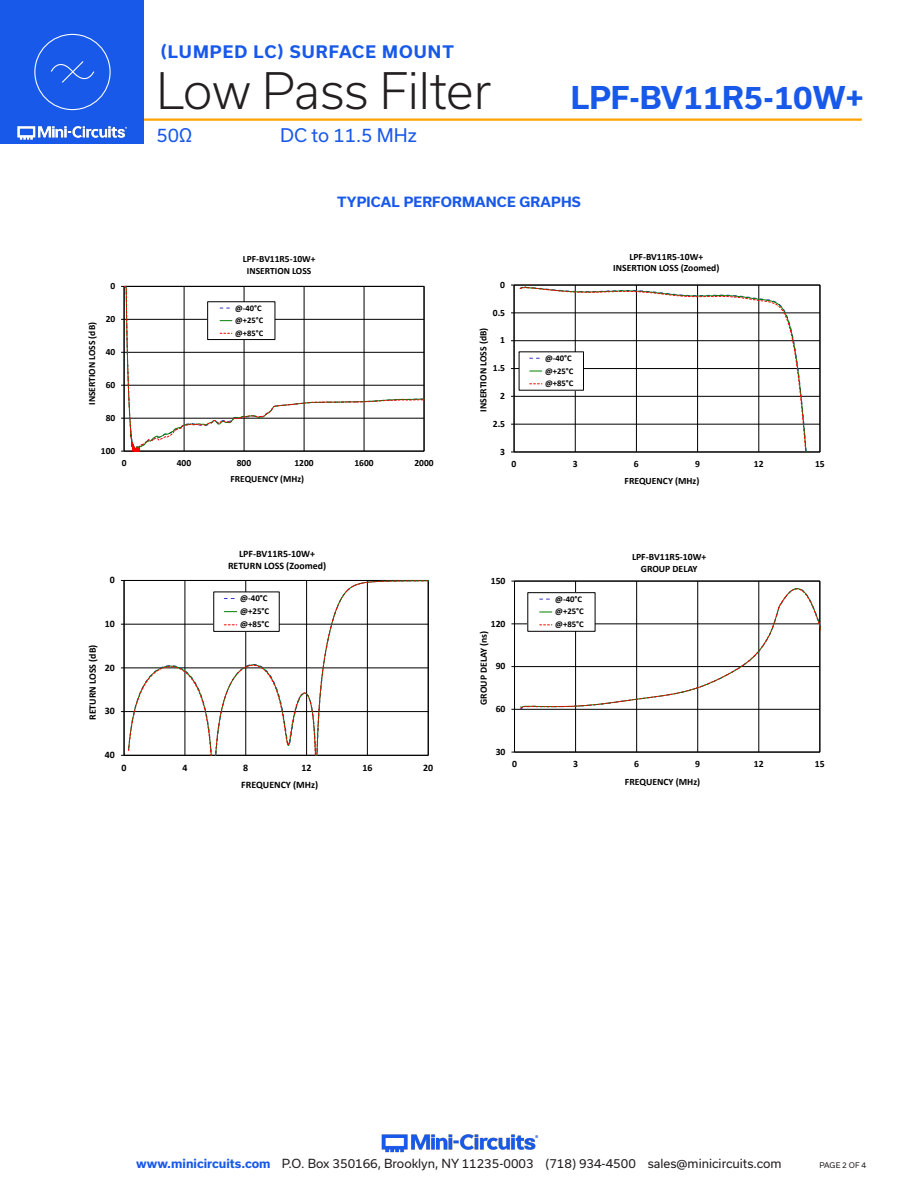
<style>
.page{position:relative;width:918px;height:1188px;background:#fff}
.page>*{position:absolute;margin:0;border:0;box-sizing:border-box;transform-origin:0 0}
.t1{font:300 48px "Usual";color:#231f20}
.t2{font:700 30px "Usual";color:#1859ea}
.t3{font:18px "Usual";color:#1859ea}
.t4{font:700 16.5px "Usual";letter-spacing:.065em;color:#1859ea}
.Blue_Headers{font:700 13.5px "Usual";letter-spacing:.015em;color:#1859ea}
.t5{font:12px "Usual";color:#231f20}
.t6{font:700 9.9px/12px "Calibri";color:#000;text-align:center}
.t7{font:700 9.75px/11.9px "Calibri";color:#000;text-align:center}
.t8{font:700 9.6px/11.7px "Calibri";color:#000;text-align:center}
.t9{font:700 9.45px/11.6px "Calibri";color:#000;text-align:center}
.t10{font:700 8.85px/13.2px "Calibri";color:#000}
.t11{font:700 8.7px/12.8px "Calibri";color:#000}
.t12{font:700 8.55px/12.6px "Calibri";color:#000}
.t13{font:7.5px "Usual";color:#231f20}
.s1{font-weight:700;color:#1859ea}
</style>
<div class="page">
<img style="left:381px;top:1134px;width:158px;height:19px">
<hr style="left:129px;top:118px;width:733px;height:3px;background:#ffa300">
<div style="left:0;top:0;width:144px;height:144px;background:#1859ea"></div>
<img style="left:17px;top:120px;width:128px;height:20px">
<hr style="left:124px;top:451px;width:300px;height:1px;background:#000">
<hr style="left:424px;top:286px;width:1px;height:165px;background:#000">
<svg style="left:124px;top:286px;width:300px;height:165px"></svg>
<div style="left:208px;top:302px;width:67px;height:38px;background:#fff"></div>
<div style="left:207px;top:302px;width:68px;height:38px;border:1px solid #000"></div>
<svg style="left:220px;top:320px;width:12px;height:1px"></svg>
<hr style="left:514px;top:313px;width:306px;height:1px;background:#000">
<hr style="left:514px;top:340px;width:306px;height:1px;background:#000">
<hr style="left:514px;top:368px;width:306px;height:1px;background:#000">
<hr style="left:514px;top:396px;width:306px;height:1px;background:#000">
<hr style="left:514px;top:424px;width:306px;height:1px;background:#000">
<hr style="left:514px;top:452px;width:306px;height:1px;background:#000">
<hr style="left:820px;top:285px;width:1px;height:167px;background:#000">
<hr style="left:514px;top:285px;width:1px;height:167px;background:#000">
<hr style="left:514px;top:285px;width:306px;height:1px;background:#000">
<svg style="left:519px;top:286px;width:301px;height:166px"></svg>
<div style="left:519px;top:352px;width:65px;height:38px;background:#fff"></div>
<svg style="left:530px;top:371px;width:12px;height:1px"></svg>
<hr style="left:124px;top:624px;width:304px;height:1px;background:#000">
<hr style="left:124px;top:668px;width:304px;height:1px;background:#000">
<hr style="left:124px;top:711px;width:304px;height:1px;background:#000">
<hr style="left:124px;top:580px;width:1px;height:175px;background:#000">
<hr style="left:124px;top:580px;width:304px;height:1px;background:#000">
<svg style="left:128px;top:580px;width:301px;height:176px"></svg>
<div style="left:214px;top:592px;width:65px;height:39px;background:#fff"></div>
<div style="left:214px;top:592px;width:65px;height:40px;border:1px solid #000"></div>
<svg style="left:224px;top:611px;width:13px;height:1px"></svg>
<svg style="left:224px;top:624px;width:13px;height:1px"></svg>
<hr style="left:515px;top:709px;width:305px;height:1px;background:#000">
<hr style="left:515px;top:666px;width:305px;height:1px;background:#000">
<hr style="left:515px;top:623px;width:305px;height:1px;background:#000">
<hr style="left:514px;top:581px;width:1px;height:171px;background:#000">
<hr style="left:515px;top:752px;width:305px;height:1px;background:#000">
<svg style="left:519px;top:581px;width:301px;height:171px"></svg>
<div style="left:528px;top:593px;width:67px;height:38px;background:#fff"></div>
<div style="left:528px;top:592px;width:67px;height:39px;border:1px solid #000"></div>
<svg style="left:540px;top:612px;width:12px;height:1px"></svg>
<div style="left:34px;top:34px;width:77px;height:76px;border:1px solid #fff;border-radius:50%"></div>
<svg style="left:50px;top:61px;width:45px;height:22px"></svg>
<h3 class="t4" style="left:161px;top:42px;width:294px">(LUMPED LC) SURFACE MOUNT</h3>
<h1 class="t1" style="left:156px;top:63px;width:336px">Low Pass Filter</h1>
<h3 class="t3" style="left:156px;top:125px;width:37px">50Ω</h3>
<h3 class="t3" style="left:280px;top:125px;width:138px">DC to 11.5 MHz</h3>
<h2 class="t2" style="left:571px;top:80px;width:295px">LPF-BV11R5-10W+</h2>
<p class="t9" style="left:111px;top:280px;width:6px">0</p>
<p class="t9" style="left:106px;top:313px;width:11px">20</p>
<p class="t9" style="left:106px;top:346px;width:11px">40</p>
<p class="t9" style="left:106px;top:379px;width:11px">60</p>
<p class="t9" style="left:106px;top:412px;width:11px">80</p>
<p class="t9" style="left:101px;top:445px;width:16px">100</p>
<p class="t9" style="left:86px;top:405px;width:84px;rotate:-90deg">INSERTION LOSS (dB)</p>
<p class="t9" style="left:243px;top:253px;width:74px">LPF-BV11R5-10W+<br>INSERTION LOSS</p>
<p class="t12" style="left:235px;top:301px;width:29px">@-40°C @+25°C @+85°C</p>
<p class="Blue_Headers" style="left:337px;top:194px;width:245px">TYPICAL PERFORMANCE GRAPHS</p>
<p class="t8" style="left:500px;top:279px;width:6px">0</p>
<p class="t8" style="left:493px;top:306px;width:14px">0.5</p>
<p class="t8" style="left:500px;top:334px;width:6px">1</p>
<p class="t8" style="left:493px;top:362px;width:14px">1.5</p>
<p class="t8" style="left:500px;top:390px;width:6px">2</p>
<p class="t8" style="left:493px;top:418px;width:14px">2.5</p>
<p class="t8" style="left:500px;top:446px;width:6px">3</p>
<p class="t8" style="left:477px;top:412px;width:85px;rotate:-90deg">INSERTION LOSS (dB)</p>
<p class="t11" style="left:545px;top:351px;width:30px">@-40°C @+25°C @+85°C</p>
<p class="t8" style="left:613px;top:251px;width:108px">LPF-BV11R5-10W+<br>INSERTION LOSS (Zoomed)</p>
<p class="t9" style="left:122px;top:457px;width:6px">0</p>
<p class="t9" style="left:177px;top:457px;width:16px">400</p>
<p class="t9" style="left:237px;top:457px;width:16px">800</p>
<p class="t9" style="left:294px;top:457px;width:21px">1200</p>
<p class="t9" style="left:354px;top:457px;width:21px">1600</p>
<p class="t9" style="left:414px;top:457px;width:21px">2000</p>
<p class="t8" style="left:512px;top:458px;width:6px">0</p>
<p class="t8" style="left:573px;top:458px;width:6px">3</p>
<p class="t8" style="left:634px;top:458px;width:6px">6</p>
<p class="t8" style="left:695px;top:458px;width:6px">9</p>
<p class="t8" style="left:754px;top:458px;width:11px">12</p>
<p class="t8" style="left:815px;top:458px;width:11px">15</p>
<p class="t9" style="left:231px;top:473px;width:75px">FREQUENCY (MHz)</p>
<p class="t8" style="left:625px;top:475px;width:76px">FREQUENCY (MHz)</p>
<p class="t6" style="left:110px;top:574px;width:7px">0</p>
<p class="t6" style="left:105px;top:618px;width:12px">10</p>
<p class="t6" style="left:105px;top:661px;width:12px">20</p>
<p class="t6" style="left:105px;top:705px;width:12px">30</p>
<p class="t6" style="left:105px;top:749px;width:12px">40</p>
<p class="t6" style="left:86px;top:720px;width:77px;rotate:-90deg">RETURN LOSS (dB)</p>
<p class="t6" style="left:228px;top:547px;width:100px">LPF-BV11R5-10W+<br>RETURN LOSS (Zoomed)</p>
<p class="t10" style="left:240px;top:591px;width:31px">@-40°C @+25°C @+85°C</p>
<p class="t7" style="left:491px;top:575px;width:16px">150</p>
<p class="t7" style="left:491px;top:617px;width:16px">120</p>
<p class="t7" style="left:477px;top:705px;width:76px;rotate:-90deg">GROUP DELAY (ns)</p>
<p class="t7" style="left:496px;top:660px;width:11px">90</p>
<p class="t7" style="left:496px;top:703px;width:11px">60</p>
<p class="t7" style="left:496px;top:746px;width:11px">30</p>
<p class="t11" style="left:555px;top:592px;width:30px">@-40°C @+25°C @+85°C</p>
<p class="t7" style="left:632px;top:550px;width:76px">LPF-BV11R5-10W+<br>GROUP DELAY</p>
<p class="t6" style="left:122px;top:762px;width:7px">0</p>
<p class="t6" style="left:182px;top:762px;width:7px">4</p>
<p class="t6" style="left:243px;top:762px;width:7px">8</p>
<p class="t6" style="left:302px;top:762px;width:12px">12</p>
<p class="t6" style="left:362px;top:762px;width:12px">16</p>
<p class="t6" style="left:423px;top:762px;width:12px">20</p>
<p class="t7" style="left:512px;top:758px;width:6px">0</p>
<p class="t7" style="left:573px;top:758px;width:6px">3</p>
<p class="t7" style="left:634px;top:758px;width:6px">6</p>
<p class="t7" style="left:695px;top:758px;width:6px">9</p>
<p class="t7" style="left:754px;top:758px;width:11px">12</p>
<p class="t7" style="left:815px;top:758px;width:11px">15</p>
<p class="t6" style="left:241px;top:779px;width:78px">FREQUENCY (MHz)</p>
<p class="t7" style="left:625px;top:775px;width:77px">FREQUENCY (MHz)</p>
<p class="t5" style="left:136px;top:1157px;width:647px"><span class="s1">www.minicircuits.com</span> P.O. Box 350166, Brooklyn, NY 11235-0003 (718) 934-4500 sales@minicircuits.com</p>
<p class="t13" style="left:819px;top:1161px;width:48px">PAGE 2 OF 4</p>
</div>
